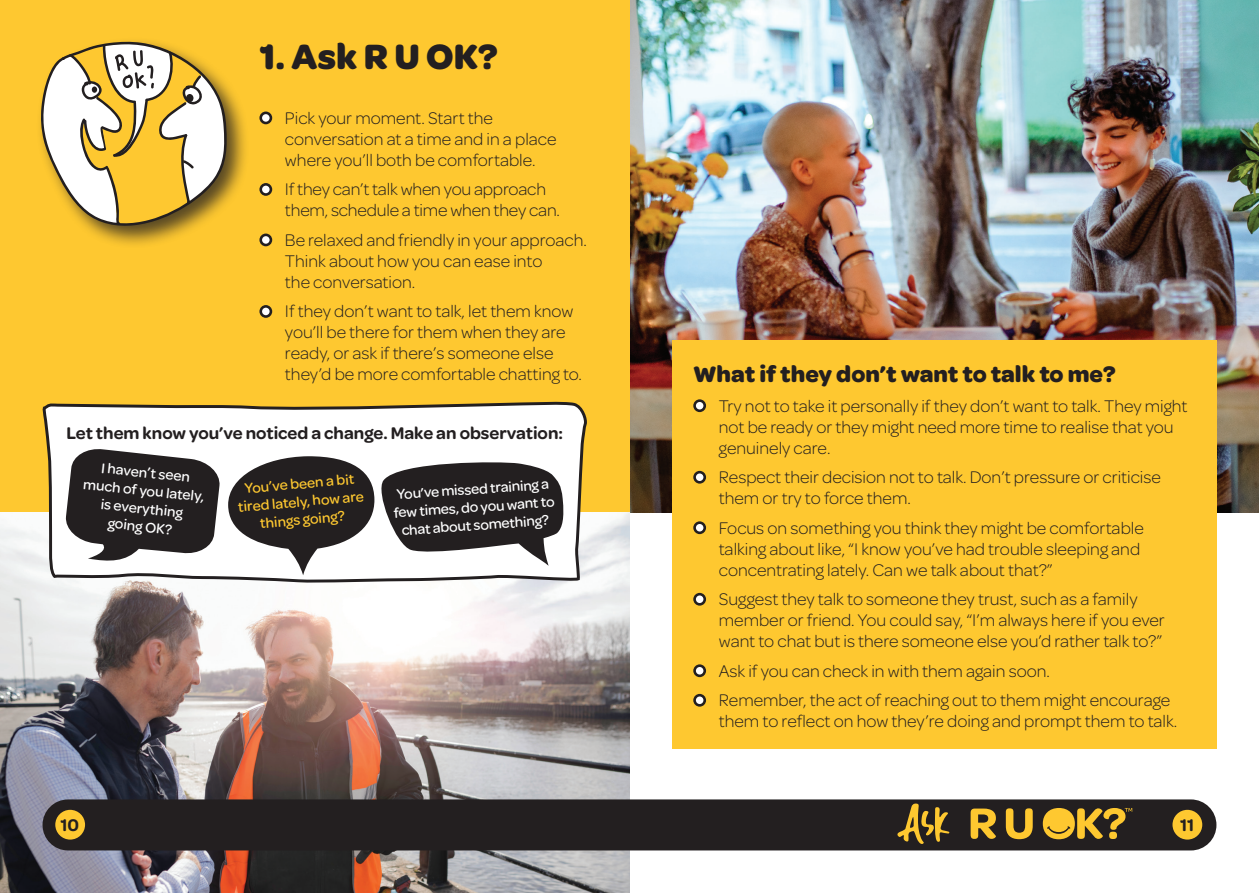
<style>
.page{position:relative;width:1259px;height:893px;background:#fff}
.page>*{position:absolute;margin:0;border:0;box-sizing:border-box;transform-origin:0 0}
.Headline{font:700 37.5px "Omnes";color:#231f20}
.Mini_Header{font:700 24px "Omnes";color:#231f20}
.Body_Copy{font:300 18px/21px "Omnes";color:#231f20}
.Body_Copy-2{font:600 18px "Omnes";color:#231f20}
.t1{font:500 15px/18px "Omnes";color:#fff;text-align:center}
.t2{font:500 15px/18px "Omnes";color:#fec830;text-align:center}
</style>
<div class="page">
<img style="left:629px;top:0;width:630px;height:512px">
<div style="left:0;top:0;width:629px;height:893px;background:#fec830"></div>
<img style="left:0;top:512px;width:629px;height:381px">
<svg style="left:259px;top:112px;width:13px;height:12px"></svg>
<svg style="left:259px;top:183px;width:13px;height:13px"></svg>
<svg style="left:259px;top:234px;width:13px;height:12px"></svg>
<svg style="left:259px;top:305px;width:13px;height:13px"></svg>
<img style="left:40px;top:401px;width:546px;height:492px">
<svg style="left:65px;top:447px;width:155px;height:115px;background:#524f50"></svg>
<div style="left:672px;top:340px;width:544px;height:408px;background:#fec830"></div>
<svg style="left:693px;top:399px;width:13px;height:13px"></svg>
<svg style="left:693px;top:471px;width:13px;height:13px"></svg>
<svg style="left:693px;top:521px;width:13px;height:13px"></svg>
<svg style="left:693px;top:593px;width:13px;height:13px"></svg>
<svg style="left:693px;top:664px;width:13px;height:13px"></svg>
<svg style="left:693px;top:694px;width:13px;height:13px"></svg>
<div style="left:36px;top:37px;width:214px;height:212px;background:#231f20;opacity:.75"></div>
<svg style="left:40px;top:41px;width:187px;height:197px"></svg>
<svg style="left:228px;top:456px;width:336px;height:119px;background:#737071"></svg>
<div style="left:43px;top:799px;width:1173px;height:51px;background:#231f20;border-radius:26px"></div>
<div style="left:55px;top:810px;width:30px;height:30px;background:#fec830;border-radius:50%"></div>
<div style="left:1172px;top:810px;width:30px;height:30px;background:#fec830;border-radius:50%"></div>
<svg style="left:970px;top:808px;width:26px;height:31px"></svg>
<svg style="left:1006px;top:808px;width:26px;height:31px"></svg>
<svg style="left:1042px;top:808px;width:90px;height:31px"></svg>
<svg style="left:897px;top:803px;width:52px;height:41px"></svg>
<p class="Headline" style="left:259px;top:28px;width:240px">1. Ask R U OK?</p>
<p class="Body_Copy" style="left:285px;top:107px;width:273px">Pick your moment. Start the conversation at a time and in a place where you’ll both be comfortable.</p>
<p class="Body_Copy" style="left:285px;top:178px;width:276px">If they can’t talk when you approach them, schedule a time when they can.</p>
<p class="Body_Copy" style="left:285px;top:229px;width:303px">Be relaxed and friendly in your approach.<br>Think about how you can ease into<br>the conversation.</p>
<p class="Body_Copy" style="left:285px;top:300px;width:298px">If they don’t want to talk, let them know you’ll be there for them when they are ready, or ask if there’s someone else they’d be more comfortable chatting to.</p>
<p class="Body_Copy-2" style="left:66px;top:421px;width:498px">Let them know you’ve noticed a change. Make an observation:</p>
<p class="t1" style="left:86px;top:456px;width:123px;rotate:6deg">I haven’t seen much of you lately, is everything<br>going OK?</p>
<p class="t2" style="left:236px;top:479px;width:128px;rotate:-5deg">You’ve been a bit tired lately, how are things going?</p>
<p class="t1" style="left:392px;top:485px;width:163px;rotate:-4deg">You’ve missed training a few times, do you want to chat about something?</p>
<p class="Mini_Header" style="left:693px;top:356px;width:424px">What if they don’t want to talk to me?</p>
<p class="Body_Copy" style="left:719px;top:395px;width:470px">Try not to take it personally if they don’t want to talk. They might not be ready or they might need more time to realise that you genuinely care.</p>
<p class="Body_Copy" style="left:719px;top:466px;width:444px">Respect their decision not to talk. Don’t pressure or criticise them or try to force them.</p>
<p class="Body_Copy" style="left:719px;top:517px;width:426px">Focus on something you think they might be comfortable talking about like, “I know you’ve had trouble sleeping and concentrating lately. Can we talk about that?”</p>
<p class="Body_Copy" style="left:719px;top:588px;width:447px">Suggest they talk to someone they trust, such as a family member or friend. You could say, “I’m always here if you ever want to chat but is there someone else you’d rather talk to?”</p>
<p class="Body_Copy" style="left:719px;top:660px;width:333px">Ask if you can check in with them again soon.</p>
<p class="Body_Copy" style="left:719px;top:689px;width:460px">Remember, the act of reaching out to them might encourage them to reflect on how they’re doing and prompt them to talk.</p>
<p class="Body_Copy-2" style="left:61px;top:812px;width:20px">10</p>
<p class="Body_Copy-2" style="left:1180px;top:812px;width:16px">11</p>
</div>
